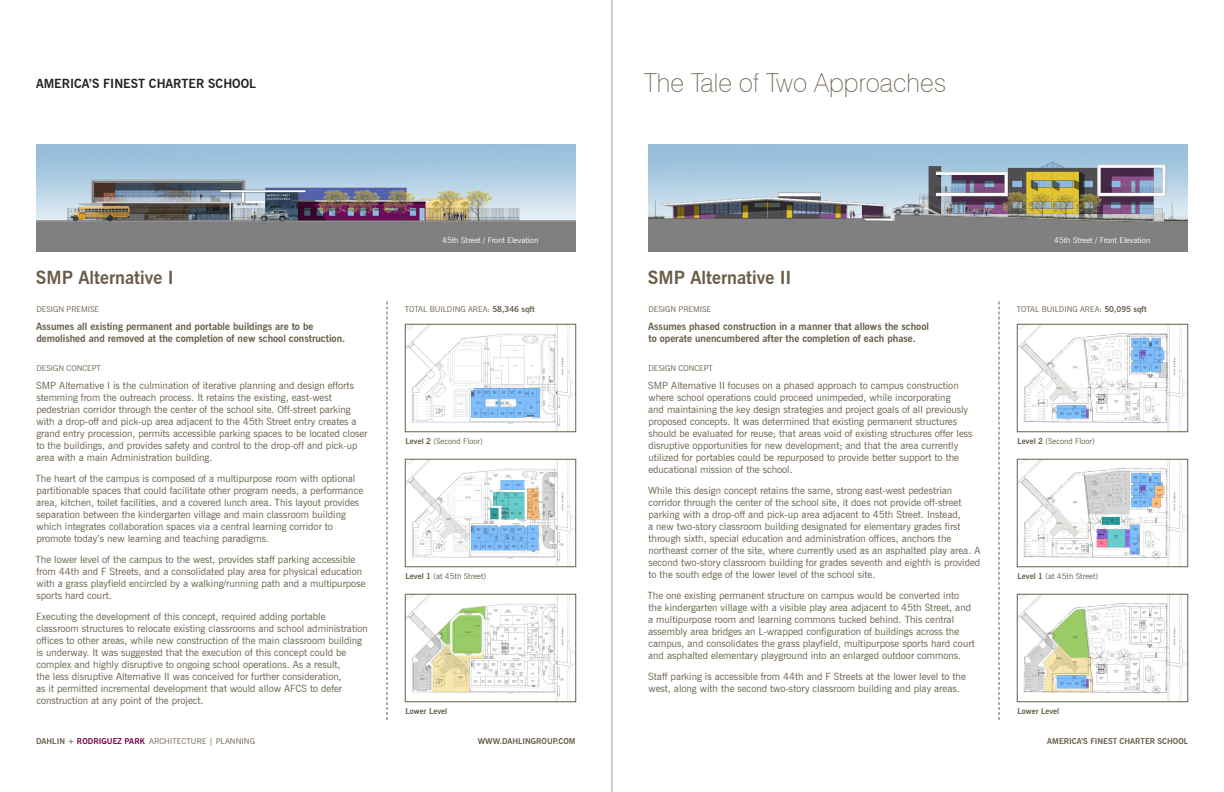
<style>
.page{position:relative;width:1224px;height:792px;background:#fff}
.page>*{position:absolute;margin:0;border:0;box-sizing:border-box;transform-origin:0 0}
.DOC_Special_Text{font:100 26px "Swiss 721 BT";color:#685d49}
.DOC_Body_Text_14pt{font:700 18px "News Gothic BT";color:#685d49}
.DOC_Heading_1_on_whi{font:700 12.5px "News Gothic BT";color:#202420}
.DOC_Body_Text_10pt_n{font:10px/12px "News Gothic BT";color:#685d49}
.DOC_Body_Text_10pt{font:700 10px/12px "News Gothic BT";color:#685d49}
.DOC_Note_8pt{font:8px "News Gothic BT";color:#685d49}
.DOC_Note_8pt-2{font:700 8px "News Gothic BT";color:#685d49}
.DOC_Info_Data{font:8px "News Gothic BT";color:#685d49}
.t1{font:8px "News Gothic BT";color:#fff}
.s1{font-weight:700}
.s2{font-weight:700;color:#790149}
</style>
<div class="page">
<hr style="left:612px;top:0;width:1px;height:792px;background:#b9b298">
<img style="left:36px;top:144px;width:540px;height:81px">
<img style="left:648px;top:144px;width:540px;height:81px">
<div style="left:36px;top:225px;width:540px;height:27px;background:#808080"></div>
<div style="left:648px;top:225px;width:540px;height:27px;background:#808080"></div>
<img style="left:407px;top:461px;width:167px;height:104px">
<div style="left:405px;top:459px;width:171px;height:108px;border:1px solid #685d49"></div>
<img style="left:407px;top:326px;width:167px;height:104px">
<div style="left:405px;top:324px;width:171px;height:108px;border:1px solid #685d49"></div>
<img style="left:407px;top:596px;width:167px;height:104px">
<div style="left:405px;top:594px;width:171px;height:108px;border:1px solid #685d49"></div>
<img style="left:1019px;top:461px;width:167px;height:104px">
<div style="left:1017px;top:459px;width:171px;height:108px;border:1px solid #685d49"></div>
<img style="left:1019px;top:326px;width:167px;height:104px">
<div style="left:1017px;top:324px;width:171px;height:108px;border:1px solid #685d49"></div>
<img style="left:1019px;top:596px;width:167px;height:104px">
<div style="left:1017px;top:594px;width:171px;height:108px;border:1px solid #685d49"></div>
<svg style="left:386px;top:302px;width:2px;height:418px"></svg>
<svg style="left:998px;top:302px;width:2px;height:418px"></svg>
<p class="DOC_Heading_1_on_whi" style="left:36px;top:76px;width:222px">AMERICA’S FINEST CHARTER SCHOOL</p>
<p class="DOC_Special_Text" style="left:644px;top:67px;width:304px">The Tale of Two Approaches</p>
<p class="DOC_Body_Text_14pt" style="left:36px;top:266px;width:139px">SMP Alternative I</p>
<p class="DOC_Info_Data" style="left:36px;top:304px;width:64px">DESIGN PREMISE</p>
<p class="DOC_Body_Text_10pt" style="left:36px;top:320px;width:311px">Assumes all existing permanent and portable buildings are to be demolished and removed at the completion of new school construction.</p>
<p class="DOC_Info_Data" style="left:36px;top:363px;width:66px">DESIGN CONCEPT</p>
<p class="DOC_Body_Text_10pt_n" style="left:36px;top:379px;width:333px">SMP Alternative I is the culmination of iterative planning and design efforts stemming from the outreach process. It retains the existing, east-west pedestrian corridor through the center of the school site. Off-street parking with a drop-off and pick-up area adjacent to the 45th Street entry creates a grand entry procession, permits accessible parking spaces to be located closer to the buildings, and provides safety and control to the drop-off and pick-up area with a main Administration building.</p>
<p class="DOC_Body_Text_10pt_n" style="left:35px;top:472px;width:329px">The heart of the campus is composed of a multipurpose room with optional partitionable spaces that could facilitate other program needs, a performance area, kitchen, toilet facilities, and a covered lunch area. This layout provides separation between the kindergarten village and main classroom building which integrates collaboration spaces via a central learning corridor to promote today’s new learning and teaching paradigms.</p>
<p class="DOC_Body_Text_10pt_n" style="left:35px;top:553px;width:332px">The lower level of the campus to the west, provides staff parking accessible from 44th and F Streets, and a consolidated play area for physical education with a grass playfield encircled by a walking/running path and a multipurpose sports hard court.</p>
<p class="DOC_Body_Text_10pt_n" style="left:36px;top:610px;width:333px">Executing the development of this concept, required adding portable classroom structures to relocate existing classrooms and school administration offices to other areas, while new construction of the main classroom building is underway. It was suggested that the execution of this concept could be complex and highly disruptive to ongoing school operations. As a result,<br>the less disruptive Alternative II was conceived for further consideration,<br>as it permitted incremental development that would allow AFCS to defer construction at any point of the project.</p>
<p class="t1" style="left:442px;top:235px;width:98px">45th Street / Front Elevation</p>
<p class="t1" style="left:1054px;top:235px;width:98px">45th Street / Front Elevation</p>
<p class="DOC_Body_Text_14pt" style="left:648px;top:266px;width:145px">SMP Alternative II</p>
<p class="DOC_Note_8pt" style="left:405px;top:304px;width:131px">TOTAL BUILDING AREA: <span class="s1">58,346 sqft</span></p>
<p class="DOC_Info_Data" style="left:648px;top:304px;width:64px">DESIGN PREMISE</p>
<p class="DOC_Body_Text_10pt" style="left:648px;top:320px;width:282px">Assumes phased construction in a manner that allows the school to operate unencumbered after the completion of each phase.</p>
<p class="DOC_Info_Data" style="left:648px;top:363px;width:66px">DESIGN CONCEPT</p>
<p class="DOC_Body_Text_10pt_n" style="left:648px;top:379px;width:326px">SMP Alternative II focuses on a phased approach to campus construction where school operations could proceed unimpeded, while incorporating<br>and maintaining the key design strategies and project goals of all previously proposed concepts. It was determined that existing permanent structures should be evaluated for reuse; that areas void of existing structures offer less disruptive opportunities for new development; and that the area currently utilized for portables could be repurposed to provide better support to the educational mission of the school.</p>
<p class="DOC_Body_Text_10pt_n" style="left:648px;top:484px;width:334px">While this design concept retains the same, strong east-west pedestrian corridor through the center of the school site, it does not provide off-street parking with a drop-off and pick-up area adjacent to 45th Street. Instead,<br>a new two-story classroom building designated for elementary grades first through sixth, special education and administration offices, anchors the northeast corner of the site, where currently used as an asphalted play area. A second two-story classroom building for grades seventh and eighth is provided to the south edge of the lower level of the school site.</p>
<p class="DOC_Body_Text_10pt_n" style="left:647px;top:589px;width:329px">The one existing permanent structure on campus would be converted into the kindergarten village with a visible play area adjacent to 45th Street, and a multipurpose room and learning commons tucked behind. This central assembly area bridges an L-wrapped configuration of buildings across the campus, and consolidates the grass playfield, multipurpose sports hard court and asphalted elementary playground into an enlarged outdoor commons.</p>
<p class="DOC_Body_Text_10pt_n" style="left:648px;top:670px;width:319px">Staff parking is accessible from 44th and F Streets at the lower level to the west, along with the second two-story classroom building and play areas.</p>
<p class="DOC_Note_8pt" style="left:1017px;top:304px;width:131px">TOTAL BUILDING AREA: <span class="s1">50,095 sqft</span></p>
<p class="DOC_Note_8pt" style="left:406px;top:436px;width:79px"><span class="s1">Level 2</span> (Second Floor)</p>
<p class="DOC_Note_8pt" style="left:1018px;top:436px;width:79px"><span class="s1">Level 2</span> (Second Floor)</p>
<p class="DOC_Note_8pt" style="left:406px;top:571px;width:82px"><span class="s1">Level 1</span> (at 45th Street)</p>
<p class="DOC_Note_8pt" style="left:1018px;top:571px;width:82px"><span class="s1">Level 1</span> (at 45th Street)</p>
<p class="DOC_Note_8pt-2" style="left:406px;top:706px;width:43px">Lower Level</p>
<p class="DOC_Note_8pt-2" style="left:1018px;top:706px;width:43px">Lower Level</p>
<p class="DOC_Note_8pt" style="left:36px;top:736px;width:220px"><span class="s1">DAHLIN +</span> <span class="s2">RODRIGUEZ PARK</span> ARCHITECTURE | PLANNING</p>
<p class="DOC_Note_8pt-2" style="left:478px;top:736px;width:99px">WWW.DAHLINGROUP.COM</p>
<p class="DOC_Note_8pt-2" style="left:1047px;top:736px;width:142px">AMERICA’S FINEST CHARTER SCHOOL</p>
</div>
